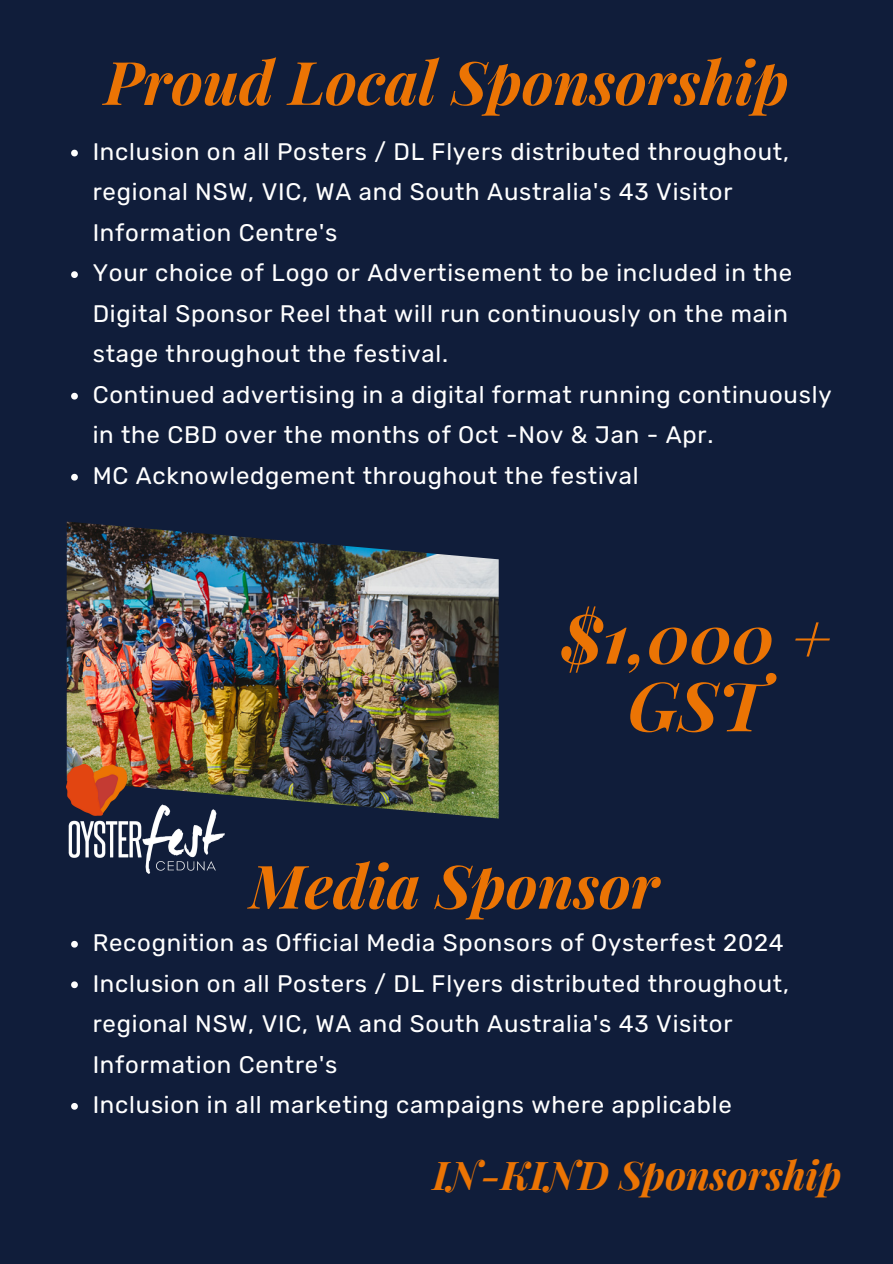
<style>
.page{position:relative;width:893px;height:1264px;background:#fff}
.page>*{position:absolute;margin:0;border:0;box-sizing:border-box;transform-origin:0 0}
.t1{font:italic 700 68.1px "Playfair Display";color:#eb7404}
.t2{font:italic 700 60px "Playfair Display";color:#eb7404}
.t3{font:italic 700 39.6px "Playfair Display";color:#eb7404}
.t4{font:24px/40.5px "Rubik";letter-spacing:.03em;color:#fff}
</style>
<div class="page">
<div style="left:0;top:0;width:892px;height:1263px;background:#101d3a"></div>
<img style="left:67px;top:521px;width:431px;height:297px">
<img style="left:67px;top:764px;width:157px;height:109px">
<svg style="left:71px;top:150px;width:7px;height:6px"></svg>
<svg style="left:71px;top:271px;width:7px;height:7px"></svg>
<svg style="left:71px;top:393px;width:7px;height:6px"></svg>
<svg style="left:71px;top:474px;width:7px;height:6px"></svg>
<svg style="left:71px;top:940px;width:7px;height:7px"></svg>
<svg style="left:71px;top:981px;width:7px;height:7px"></svg>
<svg style="left:71px;top:1103px;width:7px;height:6px"></svg>
<p class="t2" style="left:105px;top:40px;width:685px">Proud Local Sponsorship</p>
<p class="t4" style="left:93px;top:131px;width:697px">Inclusion on all Posters / DL Flyers distributed throughout, regional NSW, VIC, WA and South Australia's 43 Visitor<br>Information Centre's</p>
<p class="t4" style="left:93px;top:253px;width:701px">Your choice of Logo or Advertisement to be included in the<br>Digital Sponsor Reel that will run continuously on the main stage throughout the festival.</p>
<p class="t4" style="left:93px;top:374px;width:740px">Continued advertising in a digital format running continuously in the CBD over the months of Oct -Nov &amp; Jan - Apr.</p>
<p class="t4" style="left:93px;top:455px;width:547px">MC Acknowledgement throughout the festival</p>
<p class="t1" style="left:561px;top:590px;width:271px">$1,000 +</p>
<p class="t1" style="left:627px;top:657px;width:138px">GST</p>
<p class="t2" style="left:249px;top:843px;width:411px">Media Sponsor</p>
<p class="t4" style="left:93px;top:922px;width:692px">Recognition as Official Media Sponsors of Oysterfest 2024</p>
<p class="t4" style="left:93px;top:963px;width:697px">Inclusion on all Posters / DL Flyers distributed throughout, regional NSW, VIC, WA and South Australia's 43 Visitor<br>Information Centre's</p>
<p class="t4" style="left:93px;top:1084px;width:640px">Inclusion in all marketing campaigns where applicable</p>
<p class="t3" style="left:432px;top:1147px;width:410px">IN-KIND Sponsorship</p>
</div>
